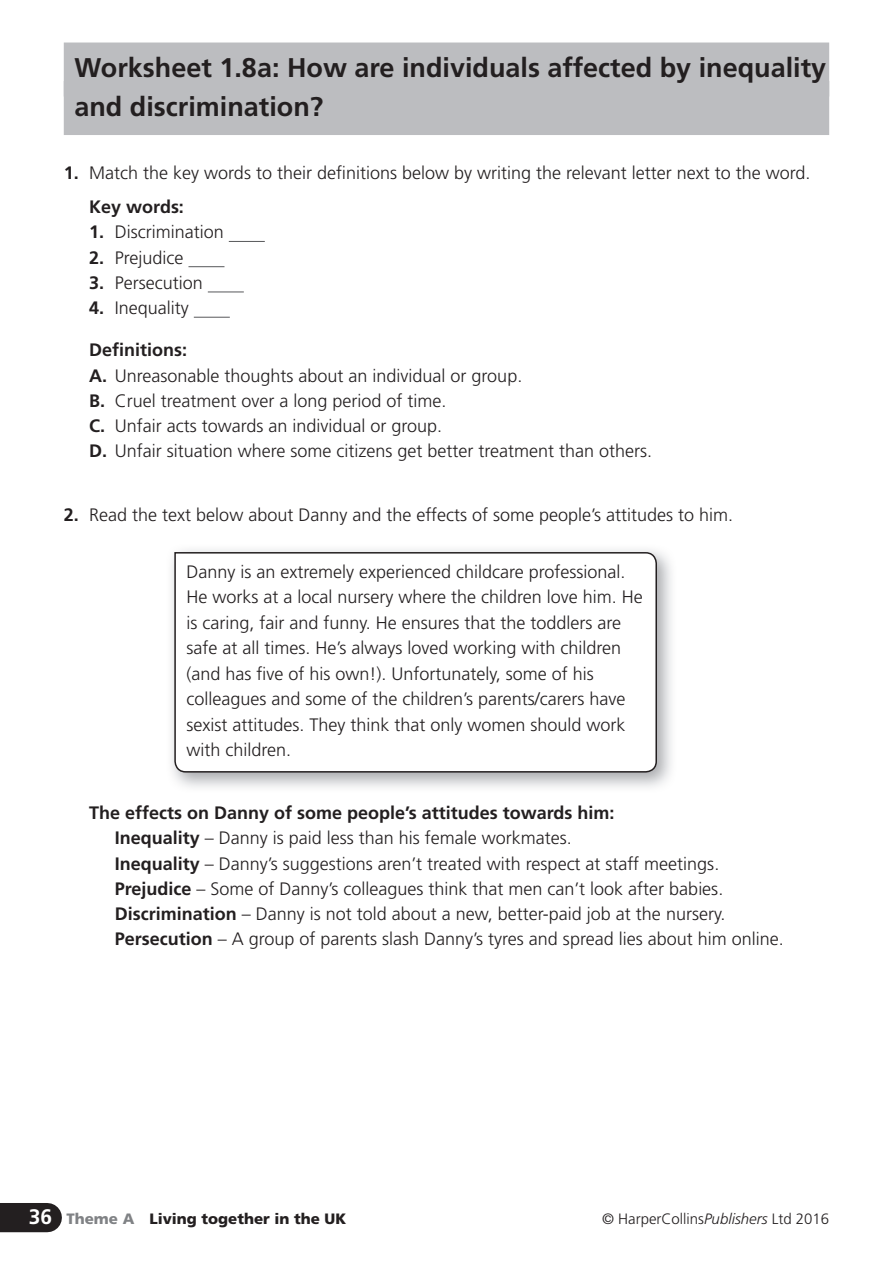
<style>
.page{position:relative;width:893px;height:1263px;background:#fff}
.page>*{position:absolute;margin:0;border:0;box-sizing:border-box;transform-origin:0 0}
.t1{font:700 27px/38.5px "Frutiger LT Std";color:#231f20}
.t2{font:300 18px/25.2px "Frutiger LT Std";color:#231f20}
.t3{font:300 15px "Frutiger LT Std";color:#231f20}
.t4{font:900 15px "Frutiger LT Std";color:#231f20}
.s1{font-weight:700}
.s2{font-weight:700;font-size:21px;color:#fff}
.s3{color:#808285}
.s4{font-style:italic}
</style>
<div class="page">
<div style="left:0;top:1203px;width:47px;height:29px;background:#231f20"></div>
<div style="left:64px;top:43px;width:765px;height:54px;background:#bcbdc0"></div>
<div style="left:64px;top:81px;width:765px;height:54px;background:#bcbdc0"></div>
<hr style="left:229px;top:241px;width:36px;height:1px;background:#57585a">
<hr style="left:188px;top:266px;width:36px;height:1px;background:#57585a">
<hr style="left:208px;top:292px;width:36px;height:1px;background:#57585a">
<hr style="left:194px;top:317px;width:36px;height:1px;background:#57585a">
<svg style="left:174px;top:551px;width:484px;height:222px"></svg>
<h1 class="t1" style="left:74px;top:50px;width:753px">Worksheet 1.8a: How are individuals affected by inequality and discrimination?</h1>
<p class="t2" style="left:89px;top:157px;width:723px;line-height:33.8px;text-indent:-26px"><span class="s1">1.</span> Match the key words to their definitions below by writing the relevant letter next to the word.<br><span class="s1">Key words:</span></p>
<p class="t2" style="left:89px;top:221px;width:136px"><span class="s1">1.</span> Discrimination</p>
<p class="t2" style="left:89px;top:246px;width:96px"><span class="s1">2.</span> Prejudice</p>
<p class="t2" style="left:89px;top:271px;width:115px"><span class="s1">3.</span> Persecution</p>
<p class="t2" style="left:89px;top:296px;width:101px"><span class="s1">4.</span> Inequality</p>
<p class="t2" style="left:89px;top:339px;width:564px"><span class="s1">Definitions:<br>A.</span> Unreasonable thoughts about an individual or group.<br><span class="s1">B.</span> Cruel treatment over a long period of time.<br><span class="s1">C.</span> Unfair acts towards an individual or group.<br><span class="s1">D.</span> Unfair situation where some citizens get better treatment than others.</p>
<p class="t2" style="left:64px;top:503px;width:671px"><span class="s1">2.</span> Read the text below about Danny and the effects of some people’s attitudes to him.</p>
<p class="t2" style="left:186px;top:560px;width:458px">Danny is an extremely experienced childcare professional.<br>He works at a local nursery where the children love him. He is caring, fair and funny. He ensures that the toddlers are safe at all times. He’s always loved working with children (and has five of his own!). Unfortunately, some of his colleagues and some of the children’s parents/carers have sexist attitudes. They think that only women should work with children.</p>
<p class="t2" style="left:115px;top:801px;width:670px;text-indent:-26px"><span class="s1">The effects on Danny of some people’s attitudes towards him:<br>Inequality</span> – Danny is paid less than his female workmates.<br><span class="s1">Inequality</span> – Danny’s suggestions aren’t treated with respect at staff meetings.<br><span class="s1">Prejudice</span> – Some of Danny’s colleagues think that men can’t look after babies.<br><span class="s1">Discrimination</span> – Danny is not told about a new, better-paid job at the nursery.<br><span class="s1">Persecution</span> – A group of parents slash Danny’s tyres and spread lies about him online.</p>
<p class="t4" style="left:29px;top:1212px;width:319px"><span class="s2">36</span> <span class="s3">Theme A</span> Living together in the UK</p>
<p class="t3" style="left:602px;top:1212px;width:229px">© HarperCollins<span class="s4">Publishers</span> Ltd 2016</p>
</div>
